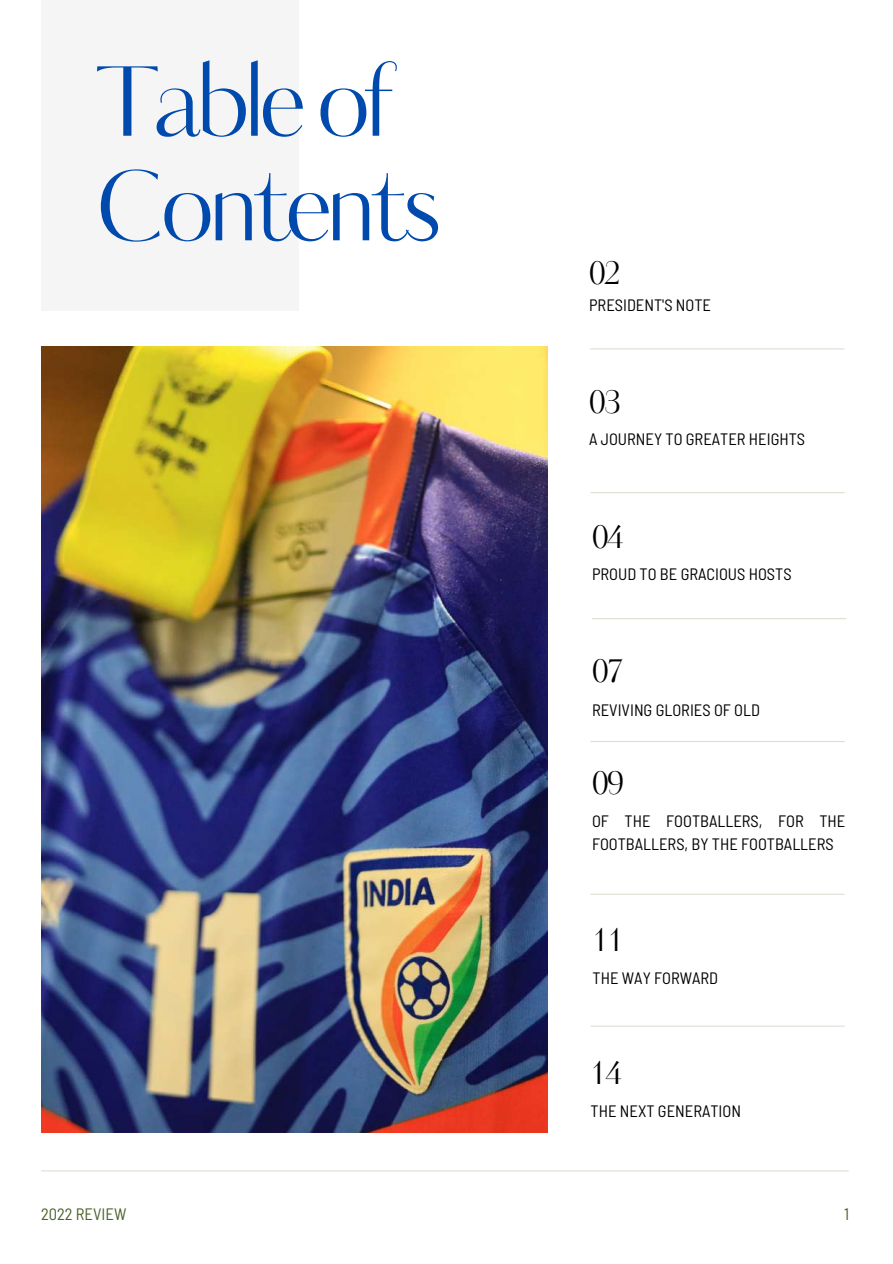
<style>
.page{position:relative;width:893px;height:1264px;background:#fff}
.page>*{position:absolute;margin:0;border:0;box-sizing:border-box;transform-origin:0 0}
.t1{font:95.85px/104.6px "Kudryashev Display Contrast Sans";letter-spacing:-.05em;color:#004aad}
.t2{font:31.5px "Kudryashev Display Contrast Sans";letter-spacing:-.05em;color:#000}
.t3{font:semi-condensed 16.5px/22.5px "Barlow";color:#000}
.t4{font:semi-condensed 16.5px "Barlow";color:#4a6229}
</style>
<div class="page">
<hr style="left:41px;top:1170px;width:807px;height:1px;background:#4a6229">
<div style="left:41px;top:0;width:258px;height:311px;background:#f5f5f5"></div>
<img style="left:41px;top:346px;width:506px;height:786px">
<hr style="left:590px;top:492px;width:254px;height:1px;background:#4a6229">
<hr style="left:592px;top:618px;width:254px;height:1px;background:#4a6229">
<hr style="left:590px;top:741px;width:254px;height:1px;background:#4a6229">
<hr style="left:590px;top:893px;width:254px;height:1px;background:#4a6229">
<hr style="left:590px;top:348px;width:254px;height:1px;background:#4a6229">
<hr style="left:590px;top:1025px;width:254px;height:1px;background:#4a6229">
<h1 class="t1" style="left:95px;top:57px;width:346px">Table of<br>Contents</h1>
<h2 class="t2" style="left:589px;top:251px;width:33px">02</h2>
<p class="t3" style="left:589px;top:293px;width:123px">PRESIDENT'S NOTE</p>
<h2 class="t2" style="left:589px;top:380px;width:33px">03</h2>
<p class="t3" style="left:589px;top:427px;width:217px">A JOURNEY TO GREATER HEIGHTS</p>
<h2 class="t2" style="left:592px;top:515px;width:33px">04</h2>
<p class="t3" style="left:592px;top:562px;width:201px">PROUD TO BE GRACIOUS HOSTS</p>
<h2 class="t2" style="left:592px;top:649px;width:33px">07</h2>
<p class="t3" style="left:592px;top:697px;width:169px">REVIVING GLORIES OF OLD</p>
<h2 class="t2" style="left:592px;top:761px;width:33px">09</h2>
<p class="t3" style="left:592px;top:809px;width:255px">OF THE FOOTBALLERS, FOR THE<br>FOOTBALLERS, BY THE FOOTBALLERS</p>
<h2 class="t2" style="left:592px;top:918px;width:33px">11</h2>
<p class="t3" style="left:592px;top:966px;width:127px">THE WAY FORWARD</p>
<h2 class="t2" style="left:590px;top:1051px;width:33px">14</h2>
<p class="t3" style="left:590px;top:1099px;width:152px">THE NEXT GENERATION</p>
<p class="t4" style="left:41px;top:1203px;width:87px">2022 REVIEW</p>
<p class="t4" style="left:844px;top:1203px;width:6px">1</p>
</div>
